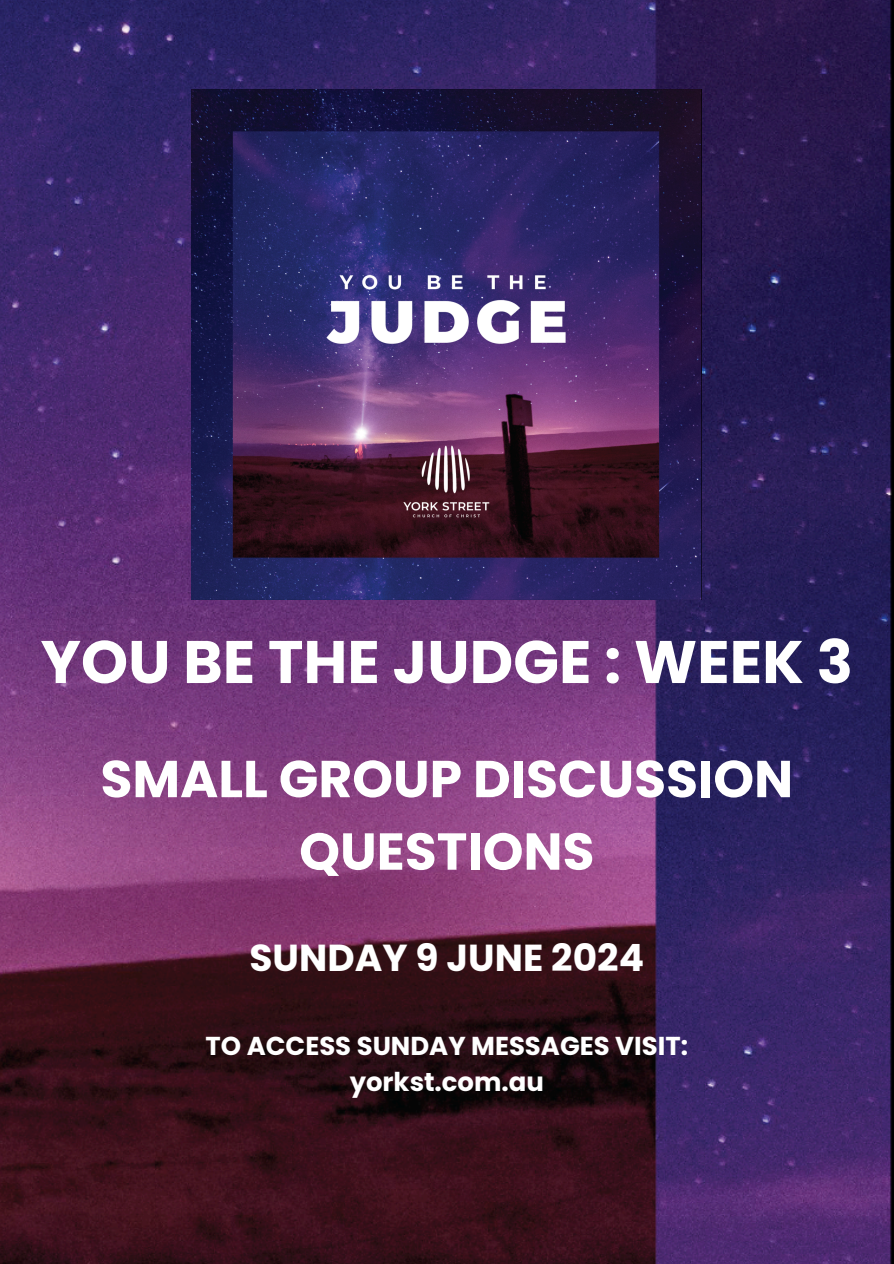
<style>
.page{position:relative;width:894px;height:1264px;background:#fff}
.page>*{position:absolute;margin:0;border:0;box-sizing:border-box;transform-origin:0 0}
.t1{font:700 60px "Poppins";color:#fff}
.t2{font:700 51.9px/72.4px "Poppins";color:#fff;text-align:center}
.t3{font:700 37.5px "Poppins";color:#fff}
.t4{font:700 25.95px/36px "Poppins";color:#fff;text-align:center}
</style>
<div class="page">
<img style="left:0;top:0;width:893px;height:1263px">
<img style="left:192px;top:89px;width:509px;height:510px">
<h3 class="t1" style="left:41px;top:620px;width:813px">YOU BE THE JUDGE : WEEK 3</h3>
<h2 class="t2" style="left:100px;top:742px;width:694px">SMALL GROUP DISCUSSION<br>QUESTIONS</h2>
<h1 class="t3" style="left:249px;top:931px;width:396px">SUNDAY 9 JUNE 2024</h1>
<p class="t4" style="left:205px;top:1028px;width:484px">TO ACCESS SUNDAY MESSAGES VISIT: yorkst.com.au</p>
</div>
